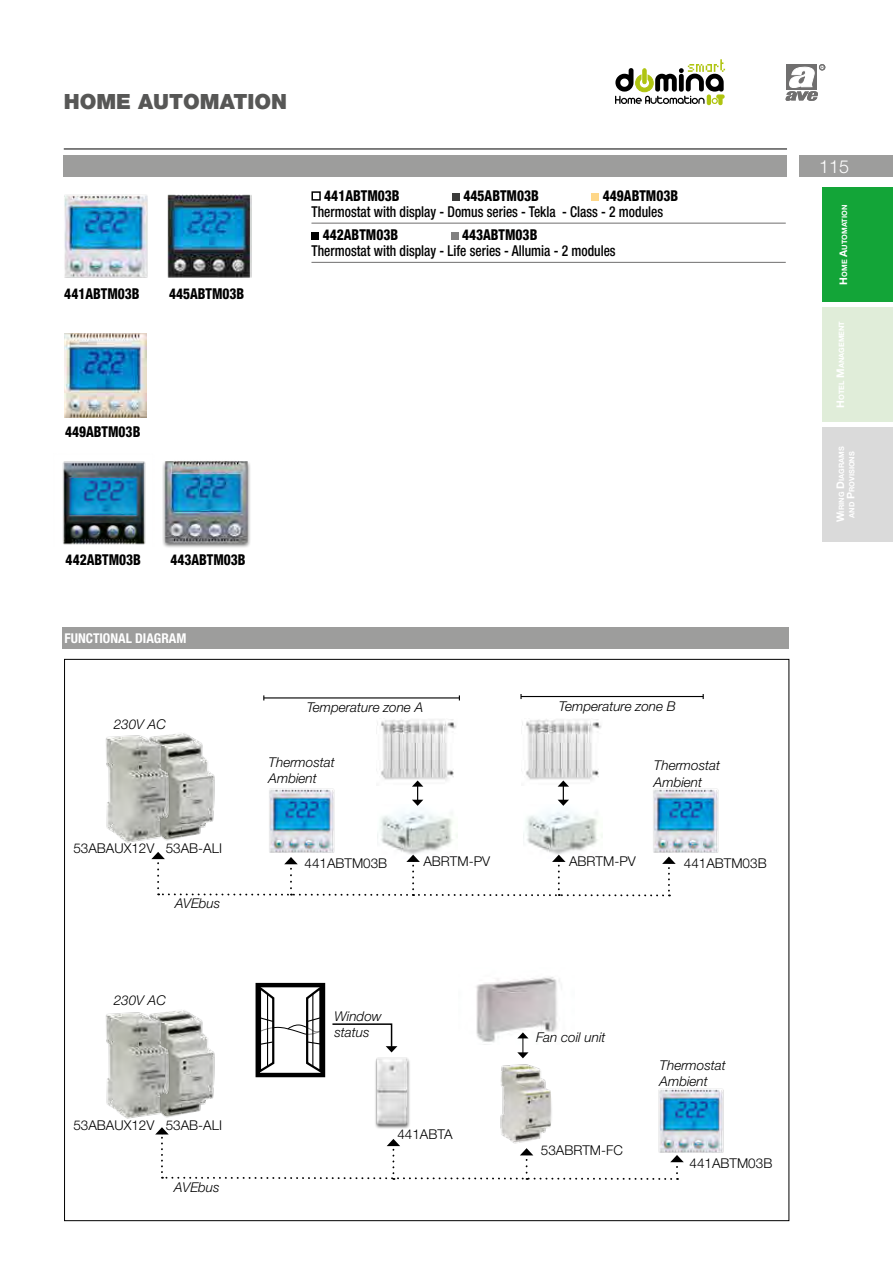
<style>
.page{position:relative;width:893px;height:1263px;background:#fff}
.page>*{position:absolute;margin:0;border:0;box-sizing:border-box;transform-origin:0 0}
.t1{font:900 21px "Helvetica Neue LT Std";color:#575756}
.t2{font:300 18px "Helvetica Neue LT Std";color:#fff}
.t3{font:500 condensed 15px "Helvetica Neue LT Std";color:#000;scale:.9 1}
.t4{font:800 condensed 15px "Helvetica Neue LT Std";color:#000;scale:.9 1}
.t5{font:italic 300 13.5px/16.2px "Helvetica Neue LT Std";color:#000}
.t6{font:300 13.5px "Helvetica Neue LT Std";color:#000}
.t7{font:700 condensed 13.5px "Helvetica Neue LT Std";color:#fff}
.t8{font:700 7.35px/10.5px "Helvetica Neue LT Std";color:#fff;text-align:center}
.s1{font-size:10.5px}
</style>
<div class="page">
<svg style="left:785px;top:64px;width:40px;height:37px"></svg>
<div style="left:799px;top:156px;width:94px;height:21px;background:#9d9d9c"></div>
<div style="left:63px;top:155px;width:724px;height:22px;background:#9d9d9c"></div>
<hr style="left:64px;top:149px;width:723px;height:1px;background:#000">
<div style="left:822px;top:307px;width:71px;height:115px;background:#e0edd9"></div>
<div style="left:822px;top:187px;width:71px;height:115px;background:#13a538"></div>
<div style="left:822px;top:427px;width:71px;height:115px;background:#dadada"></div>
<svg style="left:615px;top:59px;width:110px;height:46px"></svg>
<img style="left:377px;top:811px;width:80px;height:41px">
<img style="left:523px;top:811px;width:80px;height:41px">
<img style="left:177px;top:733px;width:38px;height:106px">
<img style="left:177px;top:1010px;width:38px;height:106px">
<img style="left:105px;top:734px;width:72px;height:109px">
<img style="left:105px;top:1011px;width:72px;height:108px">
<hr style="left:521px;top:696px;width:182px;height:1px;background:#000">
<hr style="left:264px;top:697px;width:195px;height:1px;background:#000">
<img style="left:375px;top:1046px;width:35px;height:81px">
<svg style="left:332px;top:1023px;width:65px;height:29px"></svg>
<div style="left:256px;top:983px;width:69px;height:94px;border:4px solid #000"></div>
<svg style="left:257px;top:983px;width:68px;height:92px"></svg>
<svg style="left:151px;top:852px;width:520px;height:45px"></svg>
<img style="left:64px;top:195px;width:84px;height:83px">
<img style="left:167px;top:194px;width:85px;height:84px">
<img style="left:62px;top:461px;width:84px;height:84px">
<img style="left:162px;top:461px;width:88px;height:87px">
<hr style="left:311px;top:262px;width:475px;height:1px;background:#706f6f">
<hr style="left:311px;top:223px;width:475px;height:1px;background:#706f6f">
<div style="left:311px;top:191px;width:10px;height:10px;border:2px solid #000"></div>
<div style="left:452px;top:193px;width:8px;height:8px;background:#3c3c3b"></div>
<div style="left:592px;top:193px;width:7px;height:8px;background:#fed789"></div>
<div style="left:311px;top:232px;width:8px;height:8px;background:#000"></div>
<div style="left:451px;top:232px;width:8px;height:8px;background:#818080"></div>
<img style="left:376px;top:719px;width:81px;height:68px">
<img style="left:522px;top:719px;width:80px;height:68px">
<svg style="left:412px;top:780px;width:11px;height:26px"></svg>
<svg style="left:558px;top:780px;width:11px;height:26px"></svg>
<img style="left:257px;top:788px;width:88px;height:77px">
<img style="left:641px;top:788px;width:78px;height:77px">
<img style="left:658px;top:1088px;width:66px;height:65px">
<div style="left:62px;top:627px;width:726px;height:21px;background:#9d9d9c"></div>
<img style="left:476px;top:977px;width:84px;height:65px">
<img style="left:500px;top:1064px;width:52px;height:63px">
<svg style="left:517px;top:1032px;width:11px;height:26px"></svg>
<svg style="left:155px;top:1127px;width:529px;height:53px"></svg>
<img style="left:64px;top:334px;width:82px;height:84px">
<h1 class="t1" style="left:64px;top:89px;width:225px">HOME AUTOMATION</h1>
<p class="t4" style="left:64px;top:284px;width:85px">441ABTM03B</p>
<p class="t4" style="left:169px;top:284px;width:85px">445ABTM03B</p>
<p class="t4" style="left:324px;top:186px;width:85px">441ABTM03B</p>
<p class="t4" style="left:464px;top:186px;width:85px">445ABTM03B</p>
<p class="t4" style="left:603px;top:186px;width:85px">449ABTM03B</p>
<p class="t3" style="left:311px;top:203px;width:392px">Thermostat with display - Domus series - Tekla - Class - 2 modules</p>
<p class="t4" style="left:323px;top:225px;width:85px">442ABTM03B</p>
<p class="t4" style="left:462px;top:225px;width:85px">443ABTM03B</p>
<p class="t3" style="left:311px;top:242px;width:339px">Thermostat with display - Life series - Allumia - 2 modules</p>
<p class="t4" style="left:65px;top:422px;width:85px">449ABTM03B</p>
<p class="t4" style="left:66px;top:551px;width:85px">442ABTM03B</p>
<p class="t4" style="left:170px;top:551px;width:85px">443ABTM03B</p>
<p class="t7" style="left:64px;top:630px;width:123px">FUNCTIONAL DIAGRAM</p>
<p class="t5" style="left:114px;top:715px;width:54px">230V AC</p>
<p class="t5" style="left:307px;top:699px;width:118px">Temperature zone A</p>
<p class="t5" style="left:559px;top:698px;width:119px">Temperature zone B</p>
<p class="t6" style="left:73px;top:840px;width:150px">53ABAUX12V 53AB-ALI</p>
<p class="t5" style="left:175px;top:895px;width:47px">AVEbus</p>
<p class="t5" style="left:114px;top:992px;width:54px">230V AC</p>
<p class="t6" style="left:73px;top:1116px;width:150px">53ABAUX12V 53AB-ALI</p>
<p class="t5" style="left:174px;top:1178px;width:47px">AVEbus</p>
<p class="t5" style="left:269px;top:754px;width:68px">Thermostat<br>Ambient</p>
<p class="t5" style="left:654px;top:757px;width:68px">Thermostat<br>Ambient</p>
<p class="t6" style="left:423px;top:853px;width:68px">ABRTM-PV</p>
<p class="t6" style="left:569px;top:853px;width:68px">ABRTM-PV</p>
<p class="t6" style="left:304px;top:855px;width:84px">441ABTM03B</p>
<p class="t6" style="left:684px;top:855px;width:84px">441ABTM03B</p>
<p class="t5" style="left:334px;top:1008px;width:49px">Window status</p>
<p class="t6" style="left:397px;top:1126px;width:57px">441ABTA</p>
<p class="t5" style="left:536px;top:1029px;width:71px">Fan coil unit</p>
<p class="t6" style="left:541px;top:1142px;width:84px">53ABRTM-FC</p>
<p class="t5" style="left:660px;top:1057px;width:68px">Thermostat<br>Ambient</p>
<p class="t6" style="left:689px;top:1155px;width:84px">441ABTM03B</p>
<h2 class="t2" style="left:819px;top:156px;width:32px">115</h2>
<p class="t8" style="left:839px;top:285px;width:81px;rotate:-90deg"><span class="s1">H</span>ome <span class="s1">A</span>utomation</p>
<p class="t8" style="left:836px;top:408px;width:88px;rotate:-90deg"><span class="s1">H</span>otel <span class="s1">M</span>anagement</p>
<p class="t8" style="left:836px;top:522px;width:77px;rotate:-90deg"><span class="s1">W</span>iring <span class="s1">D</span>iagrams and <span class="s1">P</span>rovisions</p>
</div>
